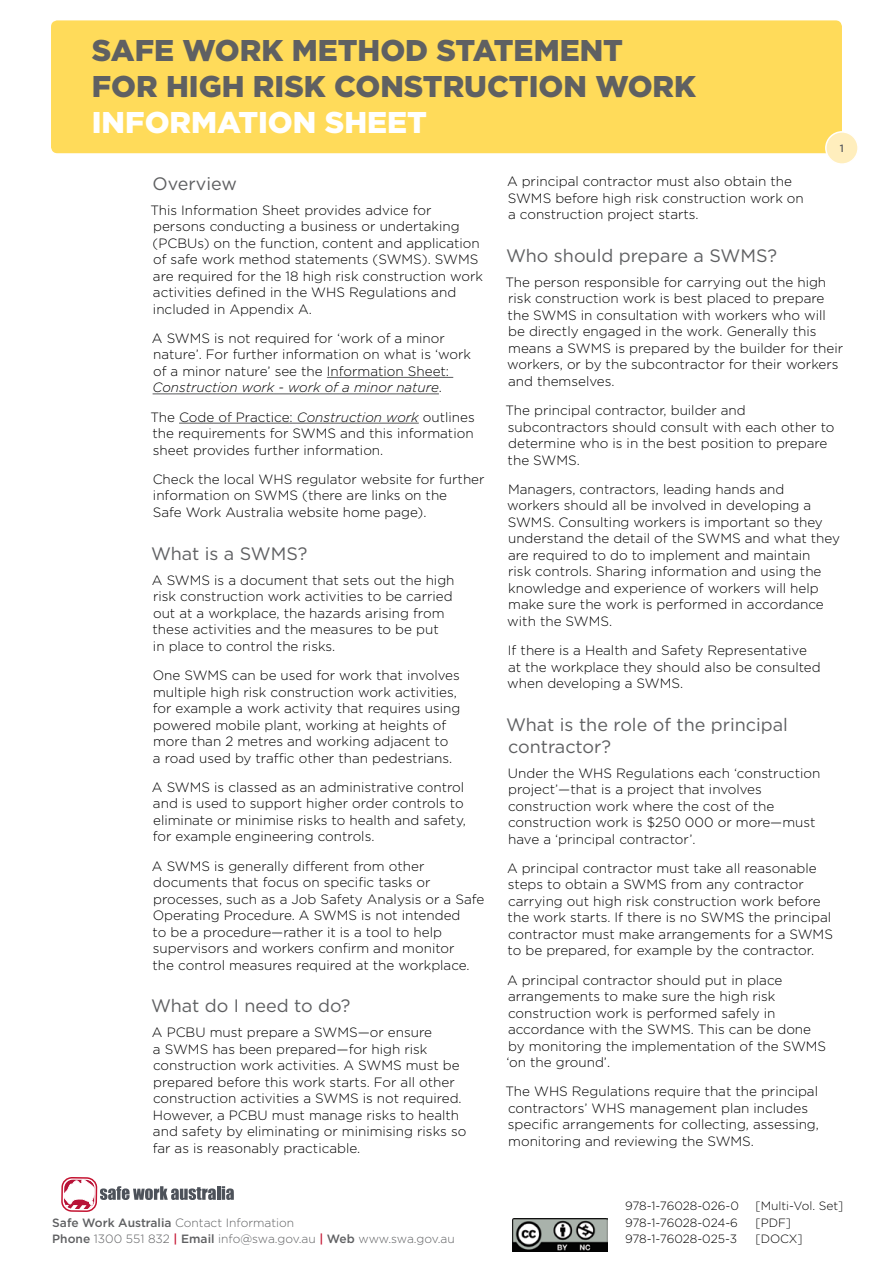
<style>
.page{position:relative;width:893px;height:1263px;background:#fff}
.page>*{position:absolute;margin:0;border:0;box-sizing:border-box;transform-origin:0 0}
.Header_1{font:900 30px/36px "Gotham";color:#5f6062}
.Header_2{font:18px/21.6px "Gotham";color:#5f6062}
.Body_copy{font:300 13.5px/16.5px "Gotham";color:#000}
.Regulation{font:300 12px/16.5px "Gotham";color:#5f6062}
.t1{font:300 12px "Gotham";color:#000}
.Body_copy-2{font:500 10.5px "Gotham";color:#5f6062}
.s1{color:#fff}
.s2{font-style:italic}
.s3{font-weight:500}
.s4{font-weight:500;color:#c41230}
</style>
<div class="page">
<div style="left:51px;top:20px;width:791px;height:133px;background:#ffdb5a;border-radius:6px"></div>
<div style="left:826px;top:132px;width:32px;height:32px;background:#ffeebd;border-radius:50%"></div>
<div style="left:825px;top:131px;width:34px;height:34px;border:2px solid #fff;border-radius:50%"></div>
<div style="left:61px;top:1177px;width:36px;height:35px;border:2px solid #c41230;border-radius:10px"></div>
<hr style="left:217px;top:1186px;width:3px;height:14px;background:#4d525a">
<svg style="left:222px;top:1186px;width:12px;height:14px"></svg>
<svg style="left:64px;top:1179px;width:152px;height:30px"></svg>
<hr style="left:327px;top:377px;width:126px;height:1px;background:#58595b">
<hr style="left:153px;top:394px;width:286px;height:1px;background:#58595b">
<hr style="left:179px;top:423px;width:240px;height:1px;background:#58595b">
<img style="left:512px;top:1218px;width:95px;height:33px">
<h1 class="Header_1" style="left:92px;top:33px;width:606px">SAFE WORK METHOD STATEMENT<br>FOR HIGH RISK CONSTRUCTION WORK<br><span class="s1">INFORMATION SHEET</span></h1>
<p class="Body_copy-2" style="left:840px;top:142px;width:6px">1</p>
<h2 class="Header_2" style="left:153px;top:172px;width:86px">Overview</h2>
<p class="Body_copy" style="left:150px;top:201px;width:334px">This Information Sheet provides advice for persons conducting a business or undertaking (PCBUs) on the function, content and application of safe work method statements (SWMS). SWMS are required for the 18 high risk construction work activities defined in the WHS Regulations and included in Appendix A.</p>
<p class="Body_copy" style="left:152px;top:330px;width:321px">A SWMS is not required for ‘work of a minor nature’. For further information on what is ‘work of a minor nature’ see the Information Sheet:<br><span class="s2">Construction work - work of a minor nature</span>.</p>
<p class="Body_copy" style="left:150px;top:408px;width:326px;text-align:justify">The Code of Practice: <span class="s2">Construction work</span> outlines the requirements for SWMS and this information sheet provides further information.</p>
<p class="Body_copy" style="left:153px;top:471px;width:333px">Check the local WHS regulator website for further information on SWMS (there are links on the<br>Safe Work Australia website home page).</p>
<h2 class="Header_2" style="left:151px;top:542px;width:158px">What is a SWMS?</h2>
<p class="Body_copy" style="left:152px;top:572px;width:304px">A SWMS is a document that sets out the high risk construction work activities to be carried out at a workplace, the hazards arising from these activities and the measures to be put<br>in place to control the risks.</p>
<p class="Body_copy" style="left:153px;top:667px;width:309px">One SWMS can be used for work that involves multiple high risk construction work activities, for example a work activity that requires using powered mobile plant, working at heights of more than 2 metres and working adjacent to<br>a road used by traffic other than pedestrians.</p>
<p class="Body_copy" style="left:152px;top:779px;width:315px">A SWMS is classed as an administrative control and is used to support higher order controls to eliminate or minimise risks to health and safety, for example engineering controls.</p>
<p class="Body_copy" style="left:152px;top:857px;width:334px">A SWMS is generally different from other documents that focus on specific tasks or processes, such as a Job Safety Analysis or a Safe Operating Procedure. A SWMS is not intended<br>to be a procedure—rather it is a tool to help supervisors and workers confirm and monitor<br>the control measures required at the workplace.</p>
<h2 class="Header_2" style="left:151px;top:995px;width:201px">What do I need to do?</h2>
<p class="Body_copy" style="left:152px;top:1024px;width:316px">A PCBU must prepare a SWMS—or ensure<br>a SWMS has been prepared—for high risk construction work activities. A SWMS must be prepared before this work starts. For all other construction activities a SWMS is not required.<br>However, a PCBU must manage risks to health and safety by eliminating or minimising risks so far as is reasonably practicable.</p>
<p class="Regulation" style="left:52px;top:1214px;width:404px"><span class="s3">Safe Work Australia</span> Contact Information<br><span class="s3">Phone</span> 1300 551 832 <span class="s4">|</span> <span class="s3">Email</span> info@swa.gov.au <span class="s4">|</span> <span class="s3">Web</span> www.swa.gov.au</p>
<p class="Body_copy" style="left:507px;top:173px;width:298px">A principal contractor must also obtain the<br>SWMS before high risk construction work on a construction project starts.</p>
<h2 class="Header_2" style="left:506px;top:245px;width:272px">Who should prepare a SWMS?</h2>
<p class="Body_copy" style="left:505px;top:274px;width:339px">The person responsible for carrying out the high risk construction work is best placed to prepare the SWMS in consultation with workers who will be directly engaged in the work. Generally this means a SWMS is prepared by the builder for their workers, or by the subcontractor for their workers and themselves.</p>
<p class="Body_copy" style="left:505px;top:402px;width:331px">The principal contractor, builder and subcontractors should consult with each other to determine who is in the best position to prepare the SWMS.</p>
<p class="Body_copy" style="left:507px;top:481px;width:334px">Managers, contractors, leading hands and<br>workers should all be involved in developing a SWMS. Consulting workers is important so they understand the detail of the SWMS and what they are required to do to implement and maintain<br>risk controls. Sharing information and using the knowledge and experience of workers will help make sure the work is performed in accordance with the SWMS.</p>
<p class="Body_copy" style="left:507px;top:642px;width:315px">If there is a Health and Safety Representative at the workplace they should also be consulted when developing a SWMS.</p>
<h2 class="Header_2" style="left:506px;top:714px;width:283px">What is the role of the principal contractor?</h2>
<p class="Body_copy" style="left:508px;top:764px;width:314px">Under the WHS Regulations each ‘construction project’—that is a project that involves construction work where the cost of the construction work is $250 000 or more—must have a ‘principal contractor’.</p>
<p class="Body_copy" style="left:507px;top:860px;width:327px">A principal contractor must take all reasonable steps to obtain a SWMS from any contractor carrying out high risk construction work before the work starts. If there is no SWMS the principal contractor must make arrangements for a SWMS to be prepared, for example by the contractor.</p>
<p class="Body_copy" style="left:506px;top:971px;width:321px">A principal contractor should put in place arrangements to make sure the high risk construction work is performed safely in accordance with the SWMS. This can be done by monitoring the implementation of the SWMS ‘on the ground’.</p>
<p class="Body_copy" style="left:505px;top:1083px;width:315px">The WHS Regulations require that the principal contractors’ WHS management plan includes specific arrangements for collecting, assessing, monitoring and reviewing the SWMS.</p>
<p class="t1" style="left:625px;top:1199px;width:115px">978-1-76028-026-0</p>
<p class="t1" style="left:755px;top:1199px;width:89px">[Multi-Vol. Set]</p>
<p class="t1" style="left:625px;top:1215px;width:114px">978-1-76028-024-6</p>
<p class="t1" style="left:755px;top:1215px;width:37px">[PDF]</p>
<p class="t1" style="left:625px;top:1232px;width:114px">978-1-76028-025-3</p>
<p class="t1" style="left:755px;top:1232px;width:49px">[DOCX]</p>
</div>
